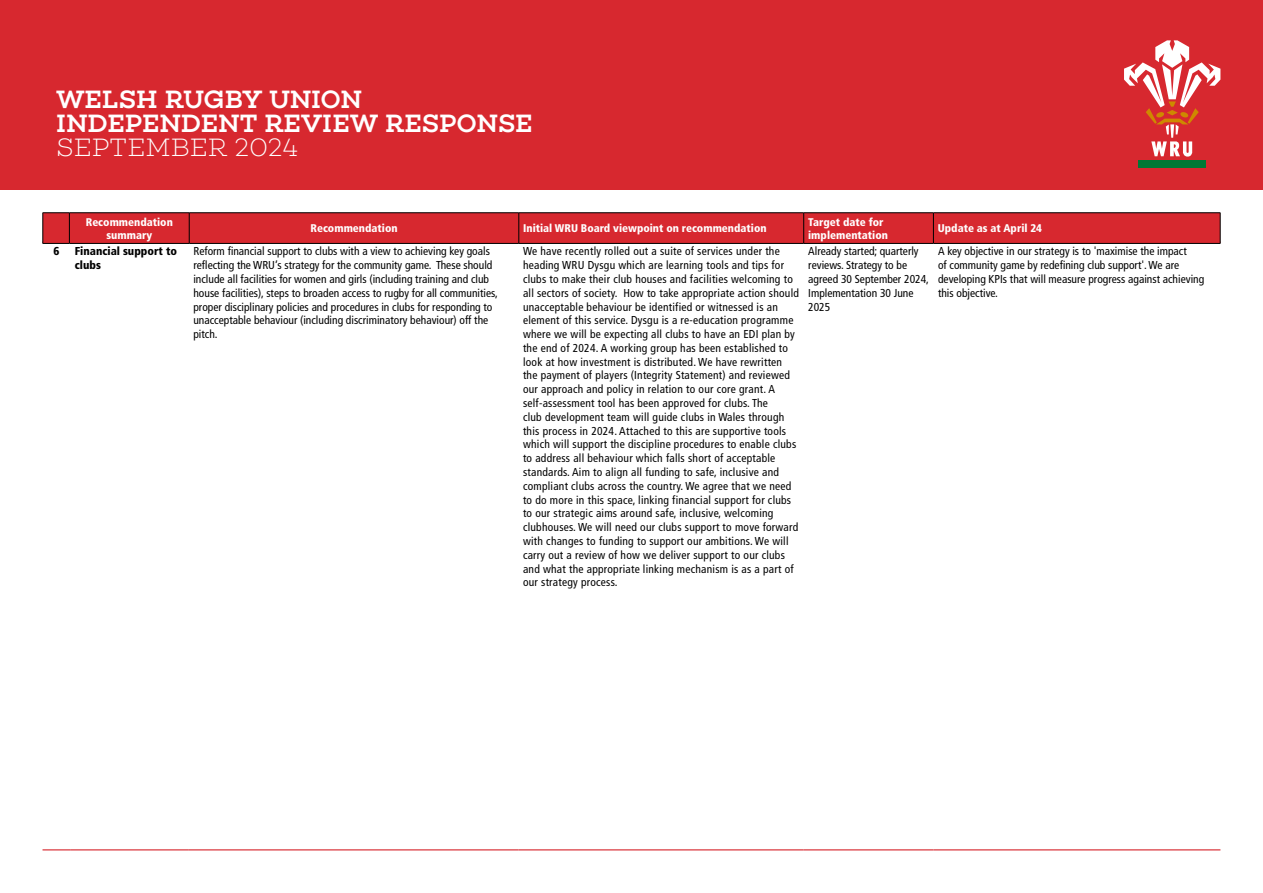
<style>
.page{position:relative;width:1263px;height:893px;background:#fff}
.page>*{position:absolute;margin:0;border:0;box-sizing:border-box;transform-origin:0 0}
.t1{font:500 25.5px/24.5px "Choplin";letter-spacing:-.005em;color:#fff}
.t2{font:200 25.5px "Choplin";letter-spacing:.01em;color:#fff}
.t3{font:condensed 11.55px/13.8px "Frutiger LT Std";letter-spacing:.02em;color:#000}
.t4{font:condensed 11.55px/13.8px "Frutiger LT Std";color:#000}
.t5{font:900 condensed 11.55px/13.8px "Frutiger LT Std";color:#000}
.t6{font:900 condensed 11.1px/13.4px "Frutiger LT Std";color:#fff;text-align:center}
</style>
<div class="page">
<div style="left:0;top:0;width:1263px;height:190px;background:#d7282f"></div>
<div style="left:1138px;top:160px;width:68px;height:8px;background:#007835"></div>
<svg style="left:1124px;top:40px;width:96px;height:117px"></svg>
<svg style="left:43px;top:849px;width:27px;height:1px"></svg>
<hr style="left:70px;top:849px;width:119px;height:1px;background:#d7282f">
<hr style="left:189px;top:849px;width:329px;height:1px;background:#d7282f">
<hr style="left:518px;top:849px;width:286px;height:1px;background:#d7282f">
<hr style="left:804px;top:849px;width:129px;height:1px;background:#d7282f">
<hr style="left:933px;top:849px;width:287px;height:1px;background:#d7282f">
<hr style="left:1220px;top:213px;width:1px;height:30px;background:#000">
<svg style="left:43px;top:212px;width:1177px;height:32px;background:#ce272e"></svg>
<hr style="left:69px;top:243px;width:120px;height:1px;background:#000">
<hr style="left:189px;top:243px;width:330px;height:1px;background:#000">
<hr style="left:519px;top:243px;width:285px;height:1px;background:#000">
<hr style="left:804px;top:243px;width:129px;height:1px;background:#000">
<hr style="left:933px;top:243px;width:287px;height:1px;background:#000">
<h1 class="t1" style="left:56px;top:87px;width:478px">WELSH RUGBY UNION<br>INDEPENDENT REVIEW RESPONSE</h1>
<h1 class="t2" style="left:56px;top:133px;width:244px">SEPTEMBER 2024</h1>
<p class="t6" style="left:86px;top:215px;width:89px">Recommendation summary</p>
<p class="t6" style="left:310px;top:222px;width:89px">Recommendation</p>
<p class="t6" style="left:523px;top:222px;width:245px">Initial WRU Board viewpoint on recommendation</p>
<p class="t6" style="left:808px;top:215px;width:81px;text-align:left">Target date for implementation</p>
<p class="t6" style="left:938px;top:222px;width:106px">Update as at April 24</p>
<p class="t5" style="left:53px;top:244px;width:7px">6</p>
<p class="t5" style="left:75px;top:244px;width:104px">Financial support to clubs</p>
<p class="t4" style="left:193px;top:245px;width:306px">Reform financial support to clubs with a view to achieving key goals reflecting the WRU’s strategy for the community game. These should include all facilities for women and girls (including training and club house facilities), steps to broaden access to rugby for all communities, proper disciplinary policies and procedures in clubs for responding to unacceptable behaviour (including discriminatory behaviour) off the pitch.</p>
<p class="t3" style="left:523px;top:245px;width:278px">We have recently rolled out a suite of services under the heading WRU Dysgu which are learning tools and tips for clubs to make their club houses and facilities welcoming to all sectors of society. How to take appropriate action should unacceptable behaviour be identified or witnessed is an element of this service. Dysgu is a re-education programme where we will be expecting all clubs to have an EDI plan by the end of 2024. A working group has been established to look at how investment is distributed. We have rewritten the payment of players (Integrity Statement) and reviewed our approach and policy in relation to our core grant. A self-assessment tool has been approved for clubs. The<br>club development team will guide clubs in Wales through this process in 2024. Attached to this are supportive tools which will support the discipline procedures to enable clubs to address all behaviour which falls short of acceptable standards. Aim to align all funding to safe, inclusive and compliant clubs across the country. We agree that we need to do more in this space, linking financial support for clubs to our strategic aims around safe, inclusive, welcoming clubhouses. We will need our clubs support to move forward with changes to funding to support our ambitions. We will carry out a review of how we deliver support to our clubs and what the appropriate linking mechanism is as a part of our strategy process.</p>
<p class="t4" style="left:808px;top:245px;width:122px">Already started; quarterly reviews. Strategy to be agreed 30 September 2024,<br>Implementation 30 June<br>2025</p>
<p class="t4" style="left:938px;top:245px;width:268px">A key objective in our strategy is to 'maximise the impact<br>of community game by redefining club support'. We are developing KPIs that will measure progress against achieving this objective.</p>
</div>
